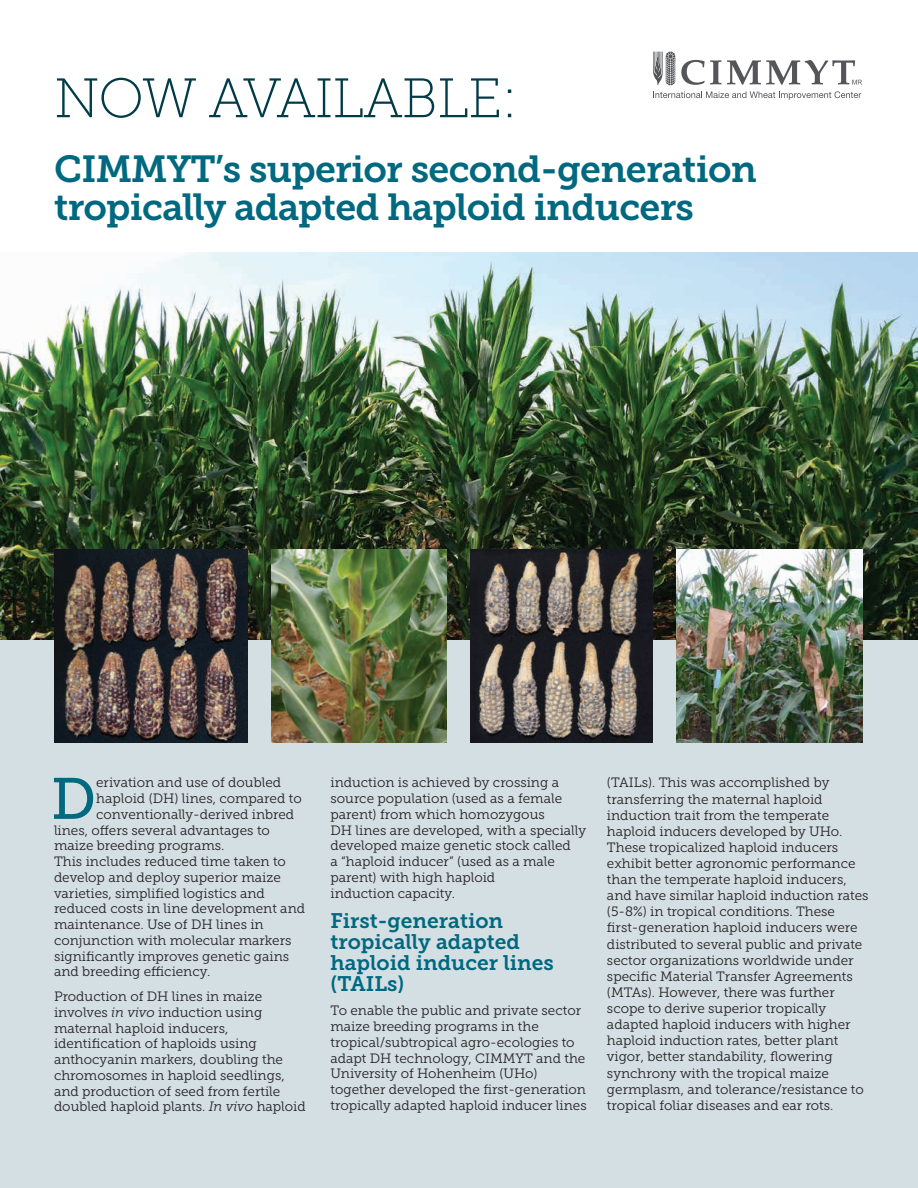
<style>
.page{position:relative;width:918px;height:1188px;background:#fff}
.page>*{position:absolute;margin:0;border:0;box-sizing:border-box;transform-origin:0 0}
.t1{font:58.05px "Museo Slab 500";color:#00687f}
.t2{font:55.5px "Museo Slab 100";letter-spacing:-.02em;color:#003b48}
.t3{font:37.5px/37.8px "Museo Slab 700";letter-spacing:-.02em;color:#00687f}
.t4{font:21px/21px "Museo Slab 700";color:#00687f}
.t5{font:13.5px/15.8px "Museo Slab 300";color:#231f20}
.s1{font-style:italic}
</style>
<div class="page">
<div style="left:0;top:639px;width:918px;height:549px;background:#d4dfe4"></div>
<img style="left:0;top:252px;width:918px;height:387px">
<img style="left:470px;top:550px;width:182px;height:192px">
<svg style="left:653px;top:52px;width:68px;height:33px"></svg>
<svg style="left:727px;top:60px;width:135px;height:25px"></svg>
<svg style="left:653px;top:91px;width:208px;height:9px"></svg>
<img style="left:54px;top:550px;width:193px;height:192px">
<img style="left:271px;top:550px;width:175px;height:192px">
<img style="left:676px;top:550px;width:186px;height:192px">
<h2 class="t2" style="left:54px;top:68px;width:465px">NOW AVAILABLE:</h2>
<h3 class="t3" style="left:54px;top:150px;width:704px">CIMMYT’s superior second-generation tropically adapted haploid inducers</h3>
<h1 class="t1" style="left:51px;top:766px;width:47px">D</h1>
<p class="t5" style="left:96px;top:775px;width:187px">erivation and use of doubled</p>
<p class="t5" style="left:96px;top:791px;width:207px">haploid (DH) lines, compared to</p>
<p class="t5" style="left:96px;top:806px;width:200px">conventionally-derived inbred</p>
<p class="t5" style="left:54px;top:822px;width:217px">lines, offers several advantages to</p>
<p class="t5" style="left:54px;top:838px;width:172px">maize breeding programs.</p>
<p class="t5" style="left:54px;top:854px;width:233px">This includes reduced time taken to</p>
<p class="t5" style="left:54px;top:869px;width:228px">develop and deploy superior maize</p>
<p class="t5" style="left:54px;top:885px;width:212px">varieties, simplified logistics and</p>
<p class="t5" style="left:54px;top:901px;width:253px">reduced costs in line development and</p>
<p class="t5" style="left:54px;top:917px;width:211px">maintenance. Use of DH lines in</p>
<p class="t5" style="left:54px;top:932px;width:239px">conjunction with molecular markers</p>
<p class="t5" style="left:54px;top:948px;width:237px">significantly improves genetic gains</p>
<p class="t5" style="left:54px;top:964px;width:158px">and breeding efficiency.</p>
<p class="t5" style="left:54px;top:989px;width:253px">Production of DH lines in maize involves <span class="s1">in vivo</span> induction using maternal haploid inducers, identification of haploids using anthocyanin markers, doubling the chromosomes in haploid seedlings, and production of seed from fertile doubled haploid plants. <span class="s1">In vivo</span> haploid</p>
<p class="t5" style="left:330px;top:775px;width:257px">induction is achieved by crossing a source population (used as a female parent) from which homozygous<br>DH lines are developed, with a specially developed maize genetic stock called<br>a “haploid inducer” (used as a male parent) with high haploid<br>induction capacity.</p>
<h3 class="t4" style="left:330px;top:910px;width:225px">First-generation tropically adapted haploid inducer lines (TAILs)</h3>
<p class="t5" style="left:330px;top:1003px;width:258px">To enable the public and private sector maize breeding programs in the tropical/subtropical agro-ecologies to adapt DH technology, CIMMYT and the University of Hohenheim (UHo) together developed the first-generation tropically adapted haploid inducer lines</p>
<p class="t5" style="left:607px;top:775px;width:263px">(TAILs). This was accomplished by transferring the maternal haploid induction trait from the temperate haploid inducers developed by UHo.<br>These tropicalized haploid inducers exhibit better agronomic performance than the temperate haploid inducers, and have similar haploid induction rates (5-8%) in tropical conditions. These first-generation haploid inducers were distributed to several public and private sector organizations worldwide under specific Material Transfer Agreements (MTAs). However, there was further scope to derive superior tropically adapted haploid inducers with higher haploid induction rates, better plant vigor, better standability, flowering synchrony with the tropical maize germplasm, and tolerance/resistance to tropical foliar diseases and ear rots.</p>
</div>
